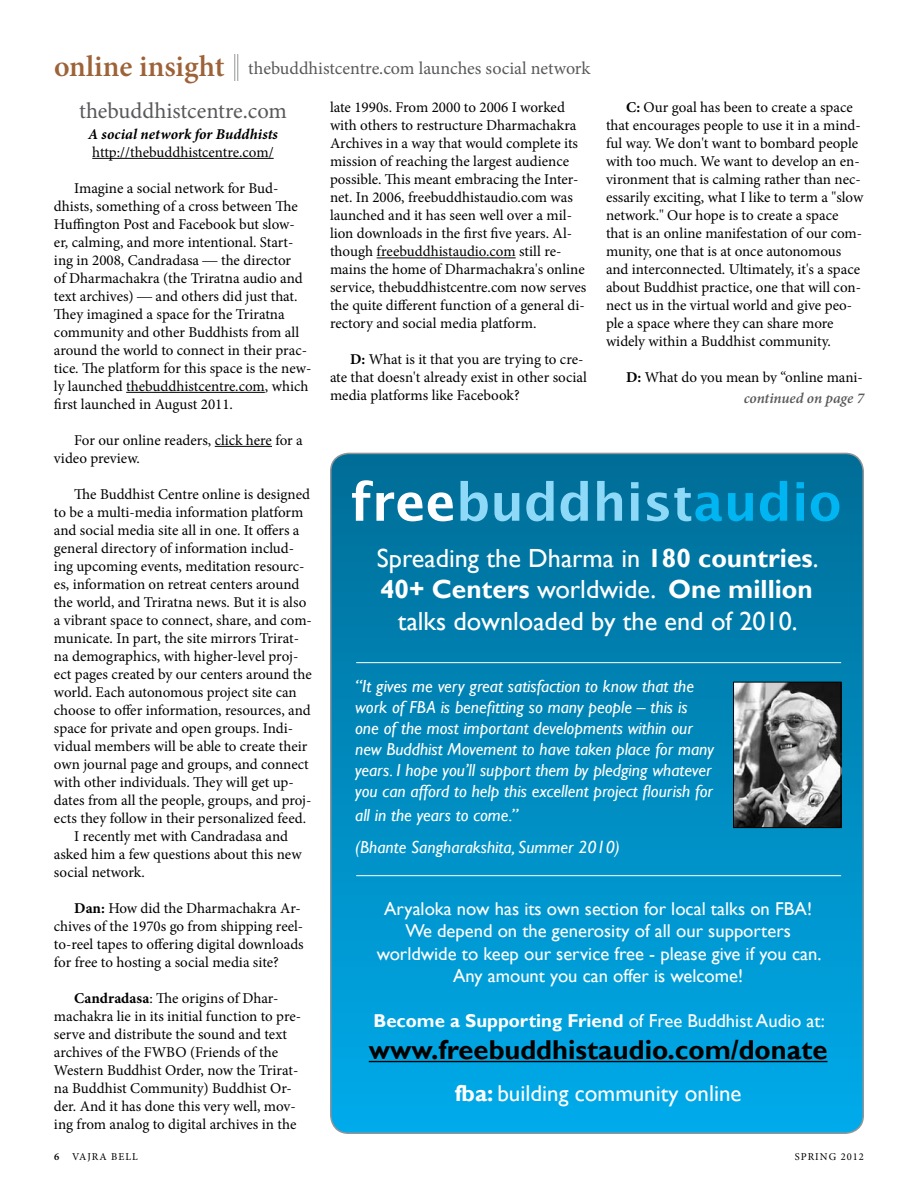
<style>
.page{position:relative;width:918px;height:1188px;background:#fff}
.page>*{position:absolute;margin:0;border:0;box-sizing:border-box;transform-origin:0 0}
.t1{font:700 51.6px "Lucida Grande";color:#8ed8f8}
.t2{font:700 27.3px "Gill Sans";color:#000}
.t3{font:26.25px/31.5px "Gill Sans";color:#fff;text-align:center}
.t4{font:22.95px "Gill Sans";color:#fff}
.t5{font:22.5px "Minion Pro";color:#58595b}
.t6{font:18.6px/22.4px "Gill Sans";color:#fff;text-align:center}
.t7{font:700 18.6px "Gill Sans";color:#fff}
.t8{font:18px "Minion Pro";color:#58595b}
.t9{font:italic 17.55px/21px "Gill Sans";color:#fff}
.t10{font:15px/18px "Minion Pro";color:#000}
.t11{font:italic 700 15px "Minion Pro";letter-spacing:.005em;color:#000}
.t12{font:italic 600 15px "Minion Pro";letter-spacing:-.005em;color:#58595b}
.t13{font:10.5px "Minion Pro";letter-spacing:.1em;color:#000}
.s1{font-weight:600;font-size:30px;color:#9d6238}
.s2{font-family:"Times New Roman"}
.s3{font-weight:700}
.s4{color:#fff}
.s5{color:#00b5f1}
.s6{font-weight:400}
.s7{font-weight:600}
</style>
<div class="page">
<hr style="left:92px;top:158px;width:182px;height:1px;background:#000">
<hr style="left:126px;top:392px;width:139px;height:1px;background:#000">
<hr style="left:215px;top:446px;width:57px;height:1px;background:#000">
<hr style="left:377px;top:258px;width:139px;height:1px;background:#000">
<svg style="left:234px;top:54px;width:4px;height:27px"></svg>
<svg style="left:331px;top:453px;width:532px;height:680px;background:#008cc0"></svg>
<hr style="left:369px;top:1061px;width:459px;height:1px;background:#000">
<img style="left:735px;top:684px;width:104px;height:142px">
<div style="left:733px;top:682px;width:108px;height:146px;border:1px solid #000"></div>
<hr style="left:356px;top:662px;width:485px;height:1px;background:#fff">
<hr style="left:356px;top:875px;width:485px;height:1px;background:#fff">
<p class="t8" style="left:54px;top:56px;width:538px"><span class="s1">online insight</span> thebuddhistcentre.com launches social network</p>
<h3 class="t5" style="left:79px;top:96px;width:209px">thebuddhistcentre.com</h3>
<p class="t11" style="left:88px;top:123px;width:191px">A social network for Buddhists</p>
<p class="t10" style="left:92px;top:143px;width:183px">http://thebuddhistcentre.com/</p>
<p class="t10" style="left:54px;top:179px;width:259px;text-indent:20px">Imagine a social network for Bud&shy;dhists, something of a cross between The Huffington Post and Facebook but slow&shy;er, calming, and more intentional. Start&shy;ing in 2008, Candradasa <span class="s2">—</span> the director<br>of Dharmachakra (the Triratna audio and text archives) <span class="s2">—</span> and others did just that.<br>They imagined a space for the Triratna community and other Buddhists from all around the world to connect in their prac&shy;tice. The platform for this space is the new&shy;ly launched thebuddhistcentre.com, which first launched in August 2011.</p>
<p class="t10" style="left:54px;top:431px;width:250px;text-indent:20px">For our online readers, click here for a video preview.</p>
<p class="t10" style="left:74px;top:485px;width:237px">The Buddhist Centre online is designed</p>
<p class="t10" style="left:54px;top:503px;width:251px">to be a multi-media information platform</p>
<p class="t10" style="left:54px;top:521px;width:247px">and social media site all in one. It offers a</p>
<p class="t10" style="left:54px;top:539px;width:242px">general directory of information includ-</p>
<p class="t10" style="left:54px;top:557px;width:252px">ing upcoming events, meditation resourc-</p>
<p class="t10" style="left:54px;top:575px;width:247px">es, information on retreat centers around</p>
<p class="t10" style="left:54px;top:593px;width:254px">the world, and Triratna news. But it is also</p>
<p class="t10" style="left:54px;top:611px;width:259px">a vibrant space to connect, share, and com-</p>
<p class="t10" style="left:54px;top:629px;width:247px">municate. In part, the site mirrors Trirat-</p>
<p class="t10" style="left:54px;top:647px;width:246px">na demographics, with higher-level proj-</p>
<p class="t10" style="left:54px;top:665px;width:259px">ect pages created by our centers around the</p>
<p class="t10" style="left:54px;top:683px;width:244px">world. Each autonomous project site can</p>
<p class="t10" style="left:54px;top:701px;width:258px">choose to offer information, resources, and</p>
<p class="t10" style="left:54px;top:719px;width:241px">space for private and open groups. Indi-</p>
<p class="t10" style="left:54px;top:737px;width:255px">vidual members will be able to create their</p>
<p class="t10" style="left:54px;top:755px;width:256px">own journal page and groups, and connect</p>
<p class="t10" style="left:54px;top:773px;width:241px">with other individuals. They will get up-</p>
<p class="t10" style="left:54px;top:791px;width:259px">dates from all the people, groups, and proj-</p>
<p class="t10" style="left:54px;top:809px;width:254px">ects they follow in their personalized feed.</p>
<p class="t10" style="left:74px;top:827px;width:215px">I recently met with Candradasa and</p>
<p class="t10" style="left:54px;top:845px;width:249px">asked him a few questions about this new</p>
<p class="t10" style="left:54px;top:863px;width:92px">social network.</p>
<p class="t10" style="left:54px;top:899px;width:251px;text-indent:20px"><span class="s3">Dan:</span> How did the Dharmachakra Ar&shy;chives of the 1970s go from shipping reel&shy;to-reel tapes to offering digital downloads for free to hosting a social media site?</p>
<p class="t10" style="left:54px;top:989px;width:249px;text-indent:20px"><span class="s3">Candradasa</span>: The origins of Dhar&shy;machakra lie in its initial function to pre&shy;serve and distribute the sound and text archives of the FWBO (Friends of the Western Buddhist Order, now the Trirat&shy;na Buddhist Community) Buddhist Or&shy;der. And it has done this very well, mov&shy;ing from analog to digital archives in the</p>
<p class="t10" style="left:330px;top:99px;width:258px">late 1990s. From 2000 to 2006 I worked with others to restructure Dharmachakra Archives in a way that would complete its mission of reaching the largest audience possible. This meant embracing the Inter&shy;net. In 2006, freebuddhistaudio.com was launched and it has seen well over a mil&shy;lion downloads in the first five years. Al&shy;though freebuddhistaudio.com still re&shy;mains the home of Dharmachakra's online service, thebuddhistcentre.com now serves the quite different function of a general di&shy;rectory and social media platform.</p>
<p class="t10" style="left:330px;top:351px;width:258px;text-indent:20px"><span class="s3">D:</span> What is it that you are trying to cre&shy;ate that doesn't already exist in other social media platforms like Facebook?</p>
<p class="t10" style="left:606px;top:99px;width:259px;text-indent:20px"><span class="s3">C:</span> Our goal has been to create a space that encourages people to use it in a mind&shy;ful way. We don't want to bombard people with too much. We want to develop an en&shy;vironment that is calming rather than nec&shy;essarily exciting, what I like to term a "slow network." Our hope is to create a space that is an online manifestation of our com&shy;munity, one that is at once autonomous and interconnected. Ultimately, it's a space about Buddhist practice, one that will con&shy;nect us in the virtual world and give peo&shy;ple a space where they can share more widely within a Buddhist community.</p>
<p class="t10" style="left:626px;top:369px;width:238px"><span class="s3">D:</span> What do you mean by “online mani-</p>
<p class="t12" style="left:744px;top:388px;width:122px">continued on page 7</p>
<h1 class="t1" style="left:350px;top:460px;width:493px"><span class="s4">free</span>buddhist<span class="s5">audio</span></h1>
<h3 class="t3" style="left:377px;top:543px;width:443px">Spreading the Dharma in <span class="s3">180 countries</span>.<br><span class="s3">40+ Centers</span> worldwide. <span class="s3">One million </span>talks downloaded by the end of 2010.</h3>
<p class="t9" style="left:355px;top:676px;width:360px">“It gives me very great satisfaction to know that the work of FBA is benefitting so many people – this is one of the most important developments within our new Buddhist Movement to have taken place for many years. I hope you’ll support them by pledging whatever you can afford to help this excellent project flourish for</p>
<p class="t9" style="left:355px;top:799px;width:266px;line-height:32px">all in the years to come.”<br>(Bhante Sangharakshita, Summer 2010)</p>
<p class="t6" style="left:377px;top:898px;width:446px">Aryaloka now has its own section for local talks on FBA!<br>We depend on the generosity of all our supporters worldwide to keep our service free - please give if you can.<br>Any amount you can offer is welcome!</p>
<p class="t7" style="left:373px;top:1009px;width:453px">Become a Supporting Friend <span class="s6">of Free Buddhist Audio at:</span></p>
<h2 class="t2" style="left:369px;top:1034px;width:460px">www.freebuddhistaudio.com/donate</h2>
<h3 class="t4" style="left:455px;top:1080px;width:288px"><span class="s3">fba:</span> building community online</h3>
<p class="t13" style="left:54px;top:1149px;width:85px"><span class="s7">6</span> VAJRA BELL</p>
<p class="t13" style="left:795px;top:1149px;width:71px">SPRING 2012</p>
</div>
